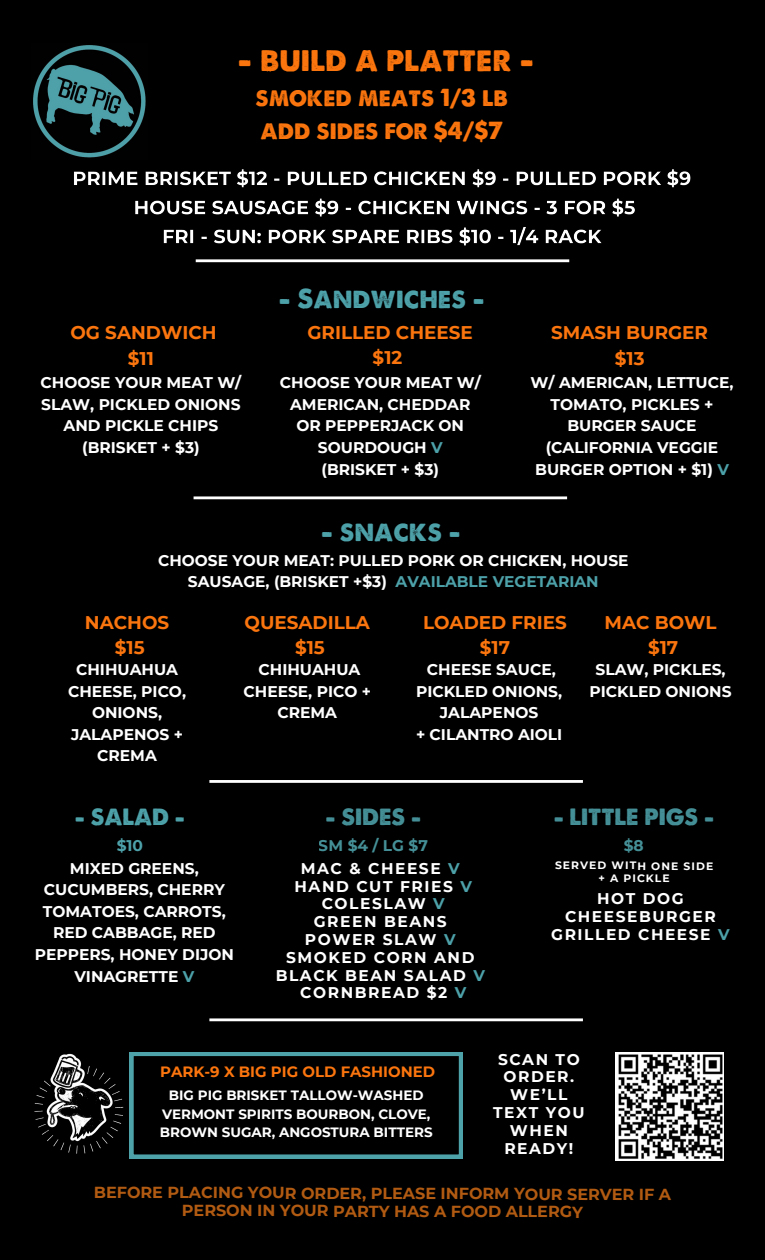
<style>
.page{position:relative;width:765px;height:1260px;background:#000}
.page>*{position:absolute;margin:0;border:0;box-sizing:border-box;transform-origin:0 0}
.t1{font:31.38px "A Loveof Thunder";color:#fb750e}
.t2{font:26px "A Loveof Thunder";color:#4da1a9}
.t3{font:23.5px/32.8px "A Loveof Thunder";color:#fb750e}
.t4{font:22.38px "A Loveof Thunder";color:#4da1a9}
.t5{font:700 18.38px/25.2px "Montserrat";color:#fb750e;text-align:center}
.t6{font:700 16px/17.8px "Montserrat";letter-spacing:-.005em;color:#b15a12;text-align:center}
.t7{font:700 15.5px/21.5px "Montserrat";color:#fff;text-align:center}
.t8{font:700 15.5px/17.8px "Montserrat";letter-spacing:.1em;color:#fff;text-align:center}
.t9{font:700 15.5px/23.2px "Montserrat";letter-spacing:.1em;color:#4da1a9}
.t10{font:700 15.38px/21.5px "Montserrat";color:#fff;text-align:center}
.t11{font:700 14.88px "Montserrat";color:#fb750e}
.t12{font:700 13.5px/18.5px "Montserrat";color:#fff;text-align:center}
.t13{font:700 10.75px "Montserrat";letter-spacing:.095em;color:#fff}
.s1{color:#4da1a9}
.s2{color:#fff}
</style>
<div class="page">
<hr style="left:196px;top:259px;width:373px;height:3px;background:#fff">
<img style="left:33px;top:45px;width:113px;height:113px">
<hr style="left:194px;top:496px;width:373px;height:3px;background:#fff">
<hr style="left:209px;top:780px;width:374px;height:3px;background:#fff">
<img style="left:34px;top:1052px;width:96px;height:106px">
<svg style="left:130px;top:1052px;width:333px;height:106px"></svg>
<hr style="left:209px;top:1018px;width:374px;height:3px;background:#fff">
<img style="left:615px;top:1052px;width:108px;height:108px">
<img style="left:74px;top:169px;width:617px;height:77px">
<h3 class="t1" style="left:238px;top:50px;width:298px">- build a platter -</h3>
<h3 class="t3" style="left:256px;top:83px;width:254px">smoked meats 1/3 lb add sides for $4/$7</h3>
<p class="t5" style="left:71px;top:320px;width:148px">OG SANDWICH $11</p>
<h4 class="t7" style="left:41px;top:372px;width:202px">CHOOSE YOUR MEAT W/<br>SLAW, PICKLED ONIONS<br>AND PICKLE CHIPS (BRISKET + $3)</h4>
<p class="t2" style="left:279px;top:290px;width:207px">- Sandwiches -</p>
<h4 class="t5" style="left:307px;top:320px;width:167px">GRILLED CHEESE $12</h4>
<h6 class="t7" style="left:280px;top:372px;width:202px">CHOOSE YOUR MEAT W/<br>AMERICAN, CHEDDAR<br>OR PEPPERJACK ON<br>SOURDOUGH <span class="s1">V </span>(BRISKET + $3)</h6>
<h4 class="t7" style="left:531px;top:372px;width:204px">W/ AMERICAN, LETTUCE,<br>TOMATO, PICKLES +<br>BURGER SAUCE (CALIFORNIA VEGGIE<br>BURGER OPTION + $1) <span class="s1">V</span></h4>
<p class="t5" style="left:551px;top:320px;width:158px">SMASH BURGER $13</p>
<h3 class="t2" style="left:321px;top:523px;width:141px">- snacks -</h3>
<h4 class="t10" style="left:158px;top:549px;width:472px">CHOOSE YOUR MEAT: PULLED PORK OR CHICKEN, HOUSE<br>SAUSAGE, (BRISKET +$3) <span class="s1">AVAILABLE VEGETARIAN</span></h4>
<h4 class="t5" style="left:85px;top:610px;width:86px">NACHOS $15</h4>
<h1 class="t7" style="left:68px;top:659px;width:120px">CHIHUAHUA<br>CHEESE, PICO,<br>ONIONS,<br>JALAPENOS +<br>CREMA</h1>
<h4 class="t5" style="left:245px;top:610px;width:127px">QUESADILLA $15</h4>
<h3 class="t7" style="left:244px;top:659px;width:129px">CHIHUAHUA<br>CHEESE, PICO +<br>CREMA</h3>
<h4 class="t5" style="left:423px;top:610px;width:145px">LOADED FRIES $17</h4>
<h3 class="t7" style="left:416px;top:659px;width:148px">CHEESE SAUCE,<br>PICKLED ONIONS,<br>JALAPENOS<br>+ CILANTRO AIOLI</h3>
<h3 class="t5" style="left:605px;top:610px;width:114px">MAC BOWL $17</h3>
<h4 class="t7" style="left:590px;top:659px;width:143px">SLAW, PICKLES,<br>PICKLED ONIONS</h4>
<h3 class="t4" style="left:553px;top:810px;width:162px">- LITTLE PIGS -</h3>
<p class="t9" style="left:624px;top:833px;width:22px">$8</p>
<h3 class="t4" style="left:325px;top:810px;width:97px">- SIDES -</h3>
<p class="t9" style="left:301px;top:833px;width:161px;text-indent:18px">SM $4 / LG $7<br><span class="s2">MAC &amp; CHEESE</span> V</p>
<h4 class="t8" style="left:295px;top:877px;width:179px">HAND CUT FRIES <span class="s1">V</span></h4>
<h4 class="t8" style="left:322px;top:895px;width:125px">COLESLAW <span class="s1">V</span></h4>
<h4 class="t8" style="left:314px;top:913px;width:134px">GREEN BEANS</h4>
<h4 class="t8" style="left:305px;top:931px;width:152px">POWER SLAW <span class="s1">V</span></h4>
<h4 class="t8" style="left:286px;top:948px;width:190px">SMOKED CORN AND</h4>
<h4 class="t8" style="left:276px;top:966px;width:211px">BLACK BEAN SALAD <span class="s1">V</span></h4>
<h4 class="t8" style="left:300px;top:984px;width:149px">CORNBREAD $2</h4>
<h2 class="t9" style="left:455px;top:981px;width:13px">V</h2>
<h3 class="t4" style="left:75px;top:810px;width:112px">- SALAD -</h3>
<h3 class="t9" style="left:117px;top:834px;width:28px">$10</h3>
<h4 class="t7" style="left:35px;top:857px;width:201px">MIXED GREENS,<br>CUCUMBERS, CHERRY<br>TOMATOES, CARROTS,<br>RED CABBAGE, RED<br>PEPPERS, HONEY DIJON<br>VINAGRETTE <span class="s1">V</span></h4>
<h2 class="t13" style="left:555px;top:859px;width:160px">SERVED WITH ONE SIDE</h2>
<h4 class="t13" style="left:598px;top:872px;width:73px">+ A PICKLE</h4>
<h5 class="t8" style="left:551px;top:889px;width:180px">HOT DOG<br>CHEESEBURGER<br>GRILLED CHEESE <span class="s1">V</span></h5>
<h1 class="t11" style="left:160px;top:1063px;width:276px">PARK-9 X BIG PIG OLD FASHIONED</h1>
<h4 class="t12" style="left:160px;top:1086px;width:274px">BIG PIG BRISKET TALLOW-WASHED<br>VERMONT SPIRITS BOURBON, CLOVE,<br>BROWN SUGAR, ANGOSTURA BITTERS</h4>
<p class="t8" style="left:493px;top:1050px;width:93px">SCAN TO<br>ORDER.<br>WE’LL<br>TEXT YOU<br>WHEN<br>READY!</p>
<h4 class="t6" style="left:94px;top:1184px;width:579px">BEFORE PLACING YOUR ORDER, PLEASE INFORM YOUR SERVER IF A<br>PERSON IN YOUR PARTY HAS A FOOD ALLERGY</h4>
</div>
